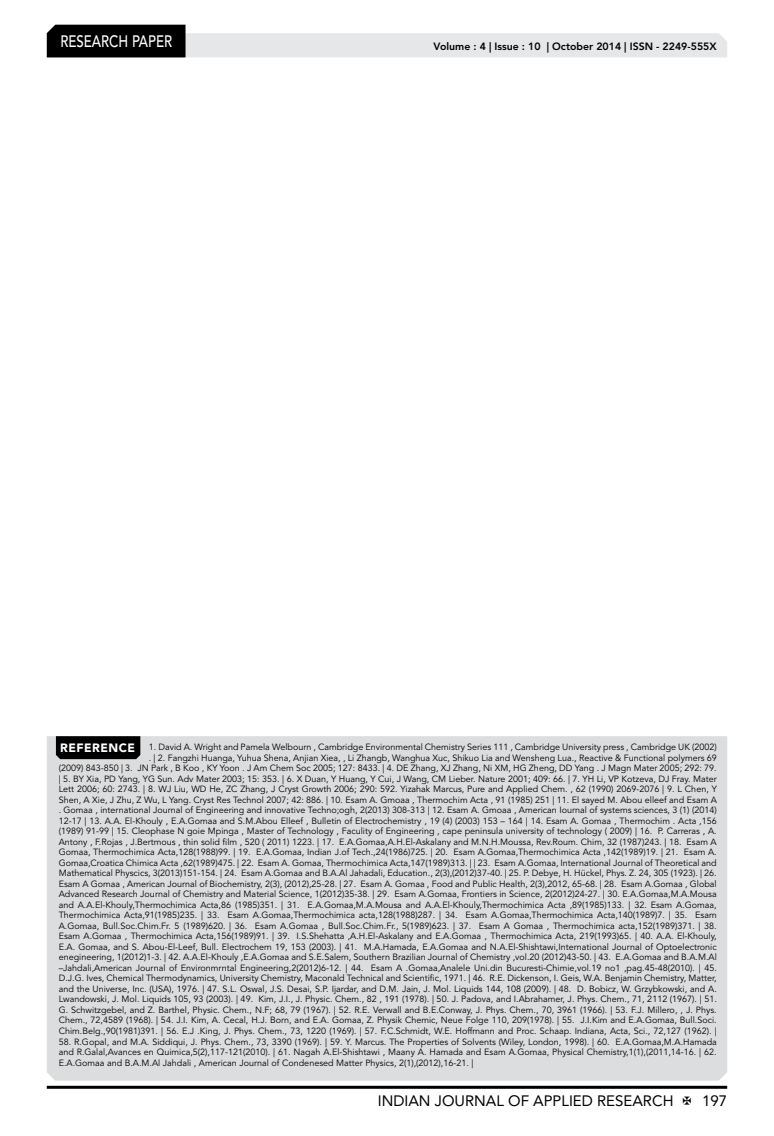
<style>
.page{position:relative;width:774px;height:1136px;background:#fff}
.page>*{position:absolute;margin:0;border:0;box-sizing:border-box;transform-origin:0 0}
.t1{font:500 16.5px "Avenir LT Std";color:#fff;scale:.8 1}
.t2{font:15px "Avenir LT Std";color:#000}
.t3{font:800 10.5px "Avenir LT Std";color:#000}
.t4{font:9px/10.5px "Avenir LT Std";color:#000;text-align:right}
.s1{font-weight:900;font-size:12px;color:#fff}
</style>
<div class="page">
<hr style="left:47px;top:1085px;width:680px;height:3px;background:#000">
<svg style="left:47px;top:25px;width:680px;height:32px"></svg>
<div style="left:47px;top:736px;width:680px;height:344px;background:#dcddde"></div>
<div style="left:56px;top:736px;width:84px;height:23px;background:#000"></div>
<h1 class="t1" style="left:60px;top:32px;width:139px">RESEARCH PAPER</h1>
<p class="t3" style="left:434px;top:41px;width:284px">Volume : 4 | Issue : 10 | October 2014 | ISSN - 2249-555X</p>
<p class="t4" style="left:59px;top:742px;width:660px"><span class="s1">REFERENCE</span> 1. David A. Wright and Pamela Welbourn , Cambridge Environmental Chemistry Series 111 , Cambridge University press , Cambridge UK (2002) . | 2. Fangzhi Huanga, Yuhua Shena, Anjian Xiea, , Li Zhangb, Wanghua Xuc, Shikuo Lia and Wensheng Lua., Reactive &amp; Functional polymers 69<br>(2009) 843-850 | 3. JN Park , B Koo , KY Yoon . J Am Chem Soc 2005; 127: 8433. | 4. DE Zhang, XJ Zhang, Ni XM, HG Zheng, DD Yang . J Magn Mater 2005; 292: 79. | 5. BY Xia, PD Yang, YG Sun. Adv Mater 2003; 15: 353. | 6. X Duan, Y Huang, Y Cui, J Wang, CM Lieber. Nature 2001; 409: 66. | 7. YH Li, VP Kotzeva, DJ Fray. Mater Lett 2006; 60: 2743. | 8. WJ Liu, WD He, ZC Zhang, J Cryst Growth 2006; 290: 592. Yizahak Marcus, Pure and Applied Chem. , 62 (1990) 2069-2076 | 9. L Chen, Y Shen, A Xie, J Zhu, Z Wu, L Yang. Cryst Res Technol 2007; 42: 886. | 10. Esam A. Gmoaa , Thermochim Acta , 91 (1985) 251 | 11. El sayed M. Abou elleef and Esam A . Gomaa , international Journal of Engineering and innovative Techno;ogh, 2(2013) 308-313 | 12. Esam A. Gmoaa , American Iournal of systems sciences, 3 (1) (2014)<br>12-17 | 13. A.A. El-Khouly , E.A.Gomaa and S.M.Abou Elleef , Bulletin of Electrochemistry , 19 (4) (2003) 153 – 164 | 14. Esam A. Gomaa , Thermochim . Acta ,156 (1989) 91-99 | 15. Cleophase N goie Mpinga , Master of Technology , Faculity of Engineering , cape peninsula university of technology ( 2009) | 16. P. Carreras , A.<br>Antony , F.Rojas , J.Bertmous , thin solid film , 520 ( 2011) 1223. | 17. E.A.Gomaa,A.H.El-Askalany and M.N.H.Moussa, Rev.Roum. Chim, 32 (1987)243. | 18. Esam A Gomaa, Thermochimica Acta,128(1988)99. | 19. E.A.Gomaa, Indian J.of Tech.,24(1986)725. | 20. Esam A.Gomaa,Thermochimica Acta ,142(1989)19. | 21. Esam A.<br>Gomaa,Croatica Chimica Acta ,62(1989)475. | 22. Esam A. Gomaa, Thermochimica Acta,147(1989)313. | | 23. Esam A.Gomaa, International Journal of Theoretical and Mathematical Physcics, 3(2013)151-154. | 24. Esam A.Gomaa and B.A.Al Jahadali, Education., 2(3),(2012)37-40. | 25. P. Debye, H. Hückel, Phys. Z. 24, 305 (1923). | 26.<br>Esam A Gomaa , American Journal of Biochemistry, 2(3), (2012),25-28. | 27. Esam A. Gomaa , Food and Public Health, 2(3),2012, 65-68. | 28. Esam A.Gomaa , Global Advanced Research Journal of Chemistry and Material Science, 1(2012)35-38. | 29. Esam A.Gomaa, Frontiers in Science, 2(2012)24-27. | 30. E.A.Gomaa,M.A.Mousa and A.A.El-Khouly,Thermochimica Acta,86 (1985)351. | 31. E.A.Gomaa,M.A.Mousa and A.A.El-Khouly,Thermochimica Acta ,89(1985)133. | 32. Esam A.Gomaa, Thermochimica Acta,91(1985)235. | 33. Esam A.Gomaa,Thermochimica acta,128(1988)287. | 34. Esam A.Gomaa,Thermochimica Acta,140(1989)7. | 35. Esam A.Gomaa, Bull.Soc.Chim.Fr. 5 (1989)620. | 36. Esam A.Gomaa , Bull.Soc.Chim.Fr., 5(1989)623. | 37. Esam A Gomaa , Thermochimica acta,152(1989)371. | 38.<br>Esam A.Gomaa , Thermochimica Acta,156(1989)91. | 39. I.S.Shehatta ,A.H.El-Askalany and E.A.Gomaa , Thermochimica Acta, 219(1993)65. | 40. A.A. El-Khouly, E.A. Gomaa, and S. Abou-El-Leef, Bull. Electrochem 19, 153 (2003). | 41. M.A.Hamada, E.A.Gomaa and N.A.El-Shishtawi,International Journal of Optoelectronic enegineering, 1(2012)1-3. | 42. A.A.El-Khouly ,E.A.Gomaa and S.E.Salem, Southern Brazilian Journal of Chemistry ,vol.20 (2012)43-50. | 43. E.A.Gomaa and B.A.M.Al –Jahdali,American Journal of Environmrntal Engineering,2(2012)6-12. | 44. Esam A .Gomaa,Analele Uni.din Bucuresti-Chimie,vol.19 no1 ,pag.45-48(2010). | 45.<br>D.J.G. Ives, Chemical Thermodynamics, University Chemistry, Maconald Technical and Scientific, 1971. | 46. R.E. Dickenson, I. Geis, W.A. Benjamin Chemistry, Matter, and the Universe, Inc. (USA), 1976. | 47. S.L. Oswal, J.S. Desai, S.P. Ijardar, and D.M. Jain, J. Mol. Liquids 144, 108 (2009). | 48. D. Bobicz, W. Grzybkowski, and A.<br>Lwandowski, J. Mol. Liquids 105, 93 (2003). | 49. Kim, J.I., J. Physic. Chem., 82 , 191 (1978). | 50. J. Padova, and I.Abrahamer, J. Phys. Chem., 71, 2112 (1967). | 51.<br>G. Schwitzgebel, and Z. Barthel, Physic. Chem., N.F; 68, 79 (1967). | 52. R.E. Verwall and B.E.Conway, J. Phys. Chem., 70, 3961 (1966). | 53. F.J. Millero, , J. Phys.<br>Chem., 72,4589 (1968). | 54. J.I. Kim, A. Cecal, H.J. Born, and E.A. Gomaa, Z. Physik Chemic, Neue Folge 110, 209(1978). | 55. J.I.Kim and E.A.Gomaa, Bull.Soci.<br>Chim.Belg.,90(1981)391. | 56. E.J .King, J. Phys. Chem., 73, 1220 (1969). | 57. F.C.Schmidt, W.E. Hoffmann and Proc. Schaap. Indiana, Acta, Sci., 72,127 (1962). |</p>
<p class="t4" style="left:59px;top:1036px;width:660px;text-align:justify">58. R.Gopal, and M.A. Siddiqui, J. Phys. Chem., 73, 3390 (1969). | 59. Y. Marcus. The Properties of Solvents (Wiley, London, 1998). | 60. E.A.Gomaa,M.A.Hamada and R.Galal,Avances en Quimica,5(2),117-121(2010). | 61. Nagah A.El-Shishtawi , Maany A. Hamada and Esam A.Gomaa, Physical Chemistry,1(1),(2011,14-16. | 62.<br>E.A.Gomaa and B.A.M.Al Jahdali , American Journal of Condenesed Matter Physics, 2(1),(2012),16-21. |</p>
<h2 class="t2" style="left:378px;top:1091px;width:297px">INDIAN JOURNAL OF APPLIED RESEARCH</h2>
<h2 class="t2" style="left:702px;top:1091px;width:27px">197</h2>
</div>
